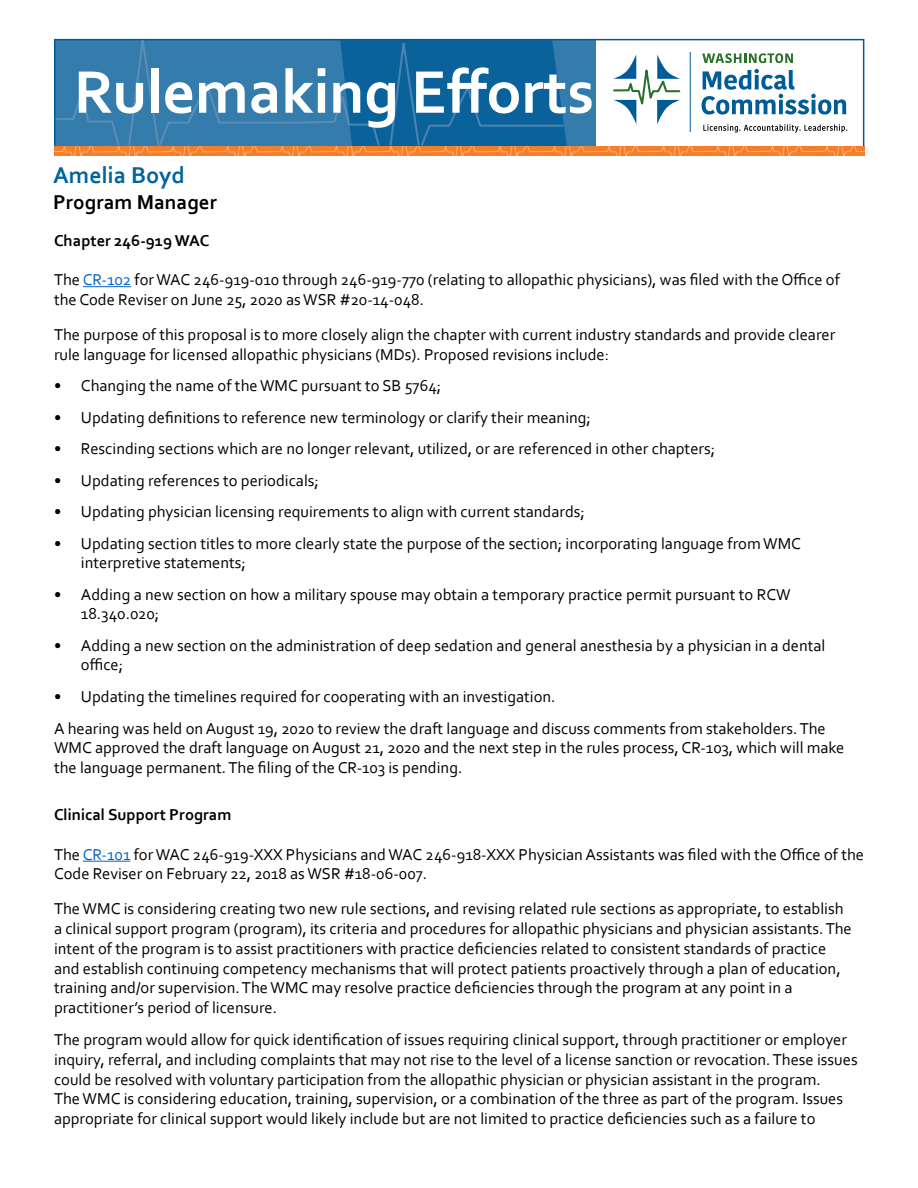
<style>
.page{position:relative;width:918px;height:1188px;background:#fff}
.page>*{position:absolute;margin:0;border:0;box-sizing:border-box;transform-origin:0 0}
.t1{font:700 63px "Corbel";color:#fff}
.t2{font:700 24px "Corbel";color:#00649d}
.t3{font:700 21px "Corbel";color:#000}
.t4{font:16.5px/19.8px "Corbel";color:#000}
.t5{font:700 16.5px "Corbel";color:#000}
.s1{color:#0563c1}
</style>
<div class="page">
<svg style="left:54px;top:40px;width:810px;height:116px"></svg>
<hr style="left:83px;top:286px;width:48px;height:1px;background:#0563c1">
<hr style="left:83px;top:861px;width:47px;height:1px;background:#0563c1">
<h1 class="t1" style="left:74px;top:53px;width:522px">Rulemaking Efforts</h1>
<h2 class="t2" style="left:53px;top:160px;width:133px">Amelia Boyd</h2>
<p class="t3" style="left:53px;top:189px;width:165px">Program Manager</p>
<p class="t5" style="left:54px;top:230px;width:157px">Chapter 246-919 WAC</p>
<p class="t4" style="left:54px;top:269px;width:787px">The <span class="s1">CR-102</span> for WAC 246-919-010 through 246-919-770 (relating to allopathic physicians), was filed with the Office of the Code Reviser on June 25, 2020 as WSR #20-14-048.</p>
<p class="t4" style="left:54px;top:324px;width:783px">The purpose of this proposal is to more closely align the chapter with current industry standards and provide clearer rule language for licensed allopathic physicians (MDs). Proposed revisions include:</p>
<p class="t4" style="left:54px;top:375px;width:389px">• Changing the name of the WMC pursuant to SB 5764;</p>
<p class="t4" style="left:54px;top:407px;width:539px">• Updating definitions to reference new terminology or clarify their meaning;</p>
<p class="t4" style="left:54px;top:438px;width:663px">• Rescinding sections which are no longer relevant, utilized, or are referenced in other chapters;</p>
<p class="t4" style="left:54px;top:470px;width:266px">• Updating references to periodicals;</p>
<p class="t4" style="left:54px;top:501px;width:532px">• Updating physician licensing requirements to align with current standards;</p>
<p class="t4" style="left:81px;top:533px;width:721px;text-indent:-27px">• Updating section titles to more clearly state the purpose of the section; incorporating language from WMC interpretive statements;</p>
<p class="t4" style="left:81px;top:584px;width:711px;text-indent:-27px">• Adding a new section on how a military spouse may obtain a temporary practice permit pursuant to RCW<br>18.340.020;</p>
<p class="t4" style="left:81px;top:635px;width:746px;text-indent:-27px">• Adding a new section on the administration of deep sedation and general anesthesia by a physician in a dental office;</p>
<p class="t4" style="left:54px;top:680px;width:773px;line-height:31.8px">• Updating the timelines required for cooperating with an investigation.<br>A hearing was held on August 19, 2020 to review the draft language and discuss comments from stakeholders. The</p>
<p class="t4" style="left:54px;top:738px;width:792px">WMC approved the draft language on August 21, 2020 and the next step in the rules process, CR-103, which will make the language permanent. The filing of the CR-103 is pending.</p>
<p class="t5" style="left:54px;top:804px;width:179px">Clinical Support Program</p>
<p class="t4" style="left:54px;top:844px;width:812px">The <span class="s1">CR-101</span> for WAC 246-919-XXX Physicians and WAC 246-918-XXX Physician Assistants was filed with the Office of the<br>Code Reviser on February 22, 2018 as WSR #18-06-007.</p>
<p class="t4" style="left:54px;top:898px;width:799px">The WMC is considering creating two new rule sections, and revising related rule sections as appropriate, to establish a clinical support program (program), its criteria and procedures for allopathic physicians and physician assistants. The intent of the program is to assist practitioners with practice deficiencies related to consistent standards of practice and establish continuing competency mechanisms that will protect patients proactively through a plan of education, training and/or supervision. The WMC may resolve practice deficiencies through the program at any point in a practitioner’s period of licensure.</p>
<p class="t4" style="left:54px;top:1029px;width:805px">The program would allow for quick identification of issues requiring clinical support, through practitioner or employer inquiry, referral, and including complaints that may not rise to the level of a license sanction or revocation. These issues could be resolved with voluntary participation from the allopathic physician or physician assistant in the program.<br>The WMC is considering education, training, supervision, or a combination of the three as part of the program. Issues appropriate for clinical support would likely include but are not limited to practice deficiencies such as a failure to</p>
</div>
